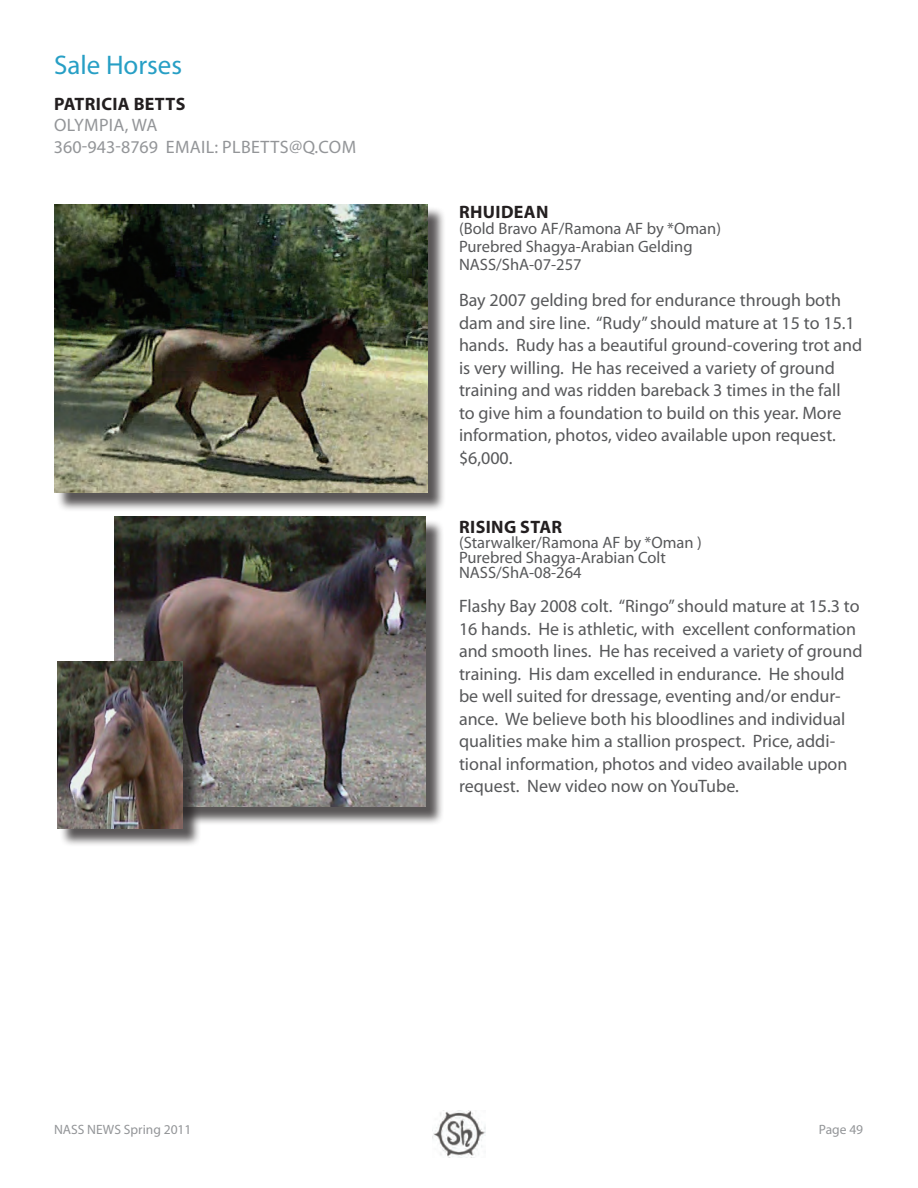
<style>
.page{position:relative;width:918px;height:1188px;background:#fff}
.page>*{position:absolute;margin:0;border:0;box-sizing:border-box;transform-origin:0 0}
.t1{font:27px "Myriad Pro";color:#279fc5}
.t2{font:18px/22.5px "Myriad Pro";color:#57585a}
.t3{font:18px/21.6px "Myriad Pro";color:#939598}
.t4{font:700 18px "Myriad Pro";letter-spacing:.02em;color:#231f20}
.t5{font:16.5px/18px "Myriad Pro";color:#57585a}
.t6{font:13.5px "Myriad Pro";color:#939598}
</style>
<div class="page">
<img style="left:432px;top:1111px;width:54px;height:46px">
<div style="left:56px;top:206px;width:390px;height:306px;background:#231f20;opacity:.75"></div>
<img style="left:54px;top:204px;width:373px;height:289px">
<div style="left:116px;top:519px;width:329px;height:306px;background:#231f20;opacity:.75"></div>
<img style="left:114px;top:516px;width:312px;height:291px">
<div style="left:59px;top:663px;width:143px;height:184px;background:#231f20;opacity:.75"></div>
<img style="left:57px;top:661px;width:126px;height:168px">
<h1 class="t1" style="left:54px;top:49px;width:130px">Sale Horses</h1>
<p class="t4" style="left:54px;top:92px;width:133px">PATRICIA BETT S</p>
<p class="t3" style="left:54px;top:114px;width:3px">olympia</p>
<p class="t3" style="left:54px;top:114px;width:115px;text-indent:71px">, wa<br>360-943-8769 email</p>
<p class="t3" style="left:215px;top:136px;width:10px">: plbetts</p>
<p class="t3" style="left:289px;top:136px;width:34px">@q.com</p>
<p class="t4" style="left:459px;top:200px;width:88px">RHUIDEAN</p>
<p class="t5" style="left:459px;top:219px;width:264px">(Bold Bravo AF/Ramona AF by *Oman)<br>Purebred Shagya-Arabian Gelding<br>NASS/ShA-07-257</p>
<p class="t2" style="left:459px;top:288px;width:405px">Bay 2007 gelding bred for endurance through both dam and sire line. “Rudy” should mature at 15 to 15.1 hands. Rudy has a beautiful ground-covering trot and is very willing. He has received a variety of ground training and was ridden bareback 3 times in the fall<br>to give him a foundation to build on this year. More information, photos, video available upon request. $6,000.</p>
<p class="t4" style="left:459px;top:515px;width:104px">RISING ST AR</p>
<p class="t5" style="left:459px;top:535px;width:244px;line-height:15px">(Starwalker/Ramona AF by *Oman )<br>Purebred Shagya-Arabian Colt<br>NASS/ShA-08-264</p>
<p class="t2" style="left:459px;top:594px;width:405px">Flashy Bay 2008 colt. “Ringo” should mature at 15.3 to 16 hands. He is athletic, with excellent conformation and smooth lines. He has received a variety of ground training. His dam excelled in endurance. He should be well suited for dressage, eventing and/or endur&shy;ance. We believe both his bloodlines and individual qualities make him a stallion prospect. Price, addi&shy;tional information, photos and video available upon request. New video now on YouTube.</p>
<p class="t6" style="left:54px;top:1121px;width:139px">NASS NEWS Spring 2011</p>
<p class="t6" style="left:819px;top:1121px;width:46px">Page 49</p>
</div>
